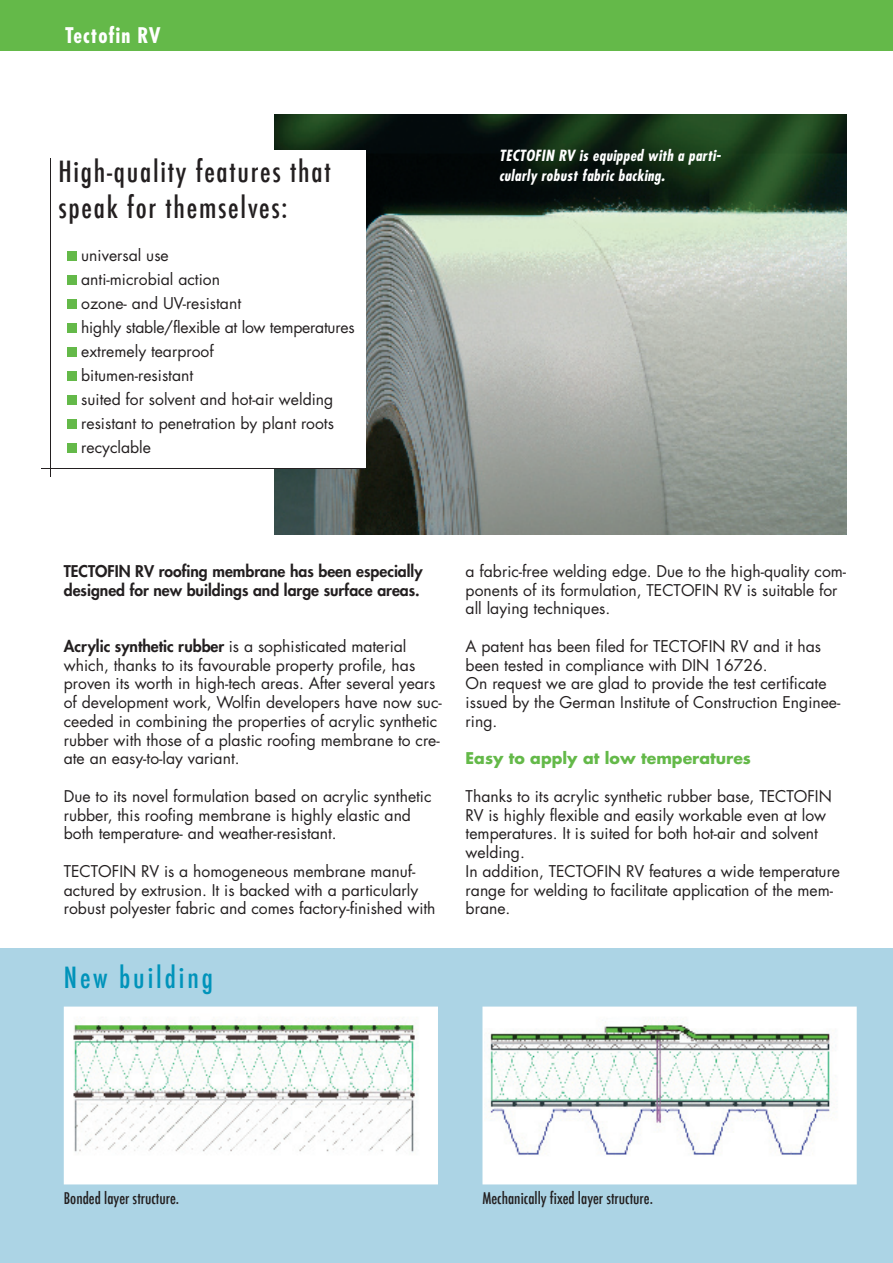
<style>
.page{position:relative;width:893px;height:1263px;background:#fff}
.page>*{position:absolute;margin:0;border:0;box-sizing:border-box;transform-origin:0 0}
.t1{font:500 condensed 28.5px/36px "Futura";letter-spacing:.06em;color:#231f20}
.t2{font:500 condensed 28.5px "Futura";letter-spacing:.1em;color:#0093ba}
.t3{font:700 condensed 21px "Futura";letter-spacing:.05em;color:#fff}
.t4{font:15.75px/18.8px "Futura";color:#231f20}
.t5{font:800 15.75px/18.8px "Futura";color:#231f20}
.t6{font:500 condensed 15.75px "Futura";color:#231f20}
.t7{font:700 15.75px "Futura";color:#64b949}
.t8{font:italic 700 condensed 15px/19.5px "Futura";letter-spacing:.025em;color:#fff}
.s1{font-weight:800}
</style>
<div class="page">
<div style="left:0;top:948px;width:893px;height:315px;background:#acd4e5"></div>
<div style="left:0;top:0;width:893px;height:51px;background:#64b949"></div>
<img style="left:274px;top:115px;width:572px;height:419px">
<div style="left:51px;top:151px;width:314px;height:317px;background:#fff"></div>
<div style="left:67px;top:251px;width:9px;height:10px;background:#64b949"></div>
<div style="left:67px;top:275px;width:9px;height:10px;background:#64b949"></div>
<div style="left:67px;top:299px;width:9px;height:10px;background:#64b949"></div>
<div style="left:67px;top:323px;width:9px;height:10px;background:#64b949"></div>
<div style="left:67px;top:347px;width:9px;height:10px;background:#64b949"></div>
<div style="left:67px;top:371px;width:9px;height:10px;background:#64b949"></div>
<div style="left:67px;top:395px;width:9px;height:10px;background:#64b949"></div>
<div style="left:67px;top:419px;width:9px;height:10px;background:#64b949"></div>
<div style="left:67px;top:443px;width:9px;height:10px;background:#64b949"></div>
<hr style="left:41px;top:468px;width:324px;height:1px;background:#231f20">
<hr style="left:50px;top:158px;width:1px;height:319px;background:#231f20">
<svg style="left:482px;top:1006px;width:375px;height:178px;background:#e8edea"></svg>
<svg style="left:64px;top:1006px;width:374px;height:178px;background:#ecf0ec"></svg>
<h2 class="t3" style="left:65px;top:23px;width:97px">Tectofin RV</h2>
<h1 class="t1" style="left:59px;top:153px;width:274px">High-quality features that speak for themselves:</h1>
<p class="t4" style="left:81px;top:243px;width:275px;line-height:24px">universal use<br>anti-microbial action<br>ozone- and UV-resistant<br>highly stable/flexible at low temperatures extremely tearproof<br>bitumen-resistant<br>suited for solvent and hot-air welding resistant to penetration by plant roots recyclable</p>
<p class="t8" style="left:499px;top:146px;width:222px">TECTOFIN RV is equipped with a parti&shy;cularly robust fabric backing.</p>
<p class="t5" style="left:64px;top:561px;width:360px">TECTOFIN RV roofing membrane has been especially designed for new buildings and large surface areas.</p>
<p class="t4" style="left:64px;top:637px;width:379px"><span class="s1">Acrylic synthetic rubber</span> is a sophisticated material which, thanks to its favourable property profile, has proven its worth in high-tech areas. After several years of development work, Wolfin developers have now suc&shy;ceeded in combining the properties of acrylic synthetic rubber with those of a plastic roofing membrane to cre&shy;ate an easy-to-lay variant.</p>
<p class="t4" style="left:64px;top:787px;width:369px">Due to its novel formulation based on acrylic synthetic rubber, this roofing membrane is highly elastic and both temperature- and weather-resistant.</p>
<p class="t4" style="left:64px;top:862px;width:373px">TECTOFIN RV is a homogeneous membrane manuf&shy;actured by extrusion. It is backed with a particularly robust polyester fabric and comes factory-finished with</p>
<h1 class="t2" style="left:64px;top:959px;width:151px">New building</h1>
<p class="t4" style="left:466px;top:562px;width:382px">a fabric-free welding edge. Due to the high-quality com&shy;ponents of its formulation, TECTOFIN RV is suitable for all laying techniques.</p>
<p class="t4" style="left:466px;top:637px;width:376px">A patent has been filed for TECTOFIN RV and it has been tested in compliance with DIN 16726.<br>On request we are glad to provide the test certificate issued by the German Institute of Construction Enginee&shy;ring.</p>
<p class="t7" style="left:466px;top:748px;width:287px">Easy to apply at low temperatures</p>
<p class="t4" style="left:466px;top:787px;width:376px">Thanks to its acrylic synthetic rubber base, TECTOFIN RV is highly flexible and easily workable even at low temperatures. It is suited for both hot-air and solvent welding.<br>In addition, TECTOFIN RV features a wide temperature range for welding to facilitate application of the mem&shy;brane.</p>
<p class="t6" style="left:64px;top:1188px;width:117px">Bonded layer structure.</p>
<p class="t6" style="left:482px;top:1188px;width:172px">Mechanically fixed layer structure.</p>
</div>
